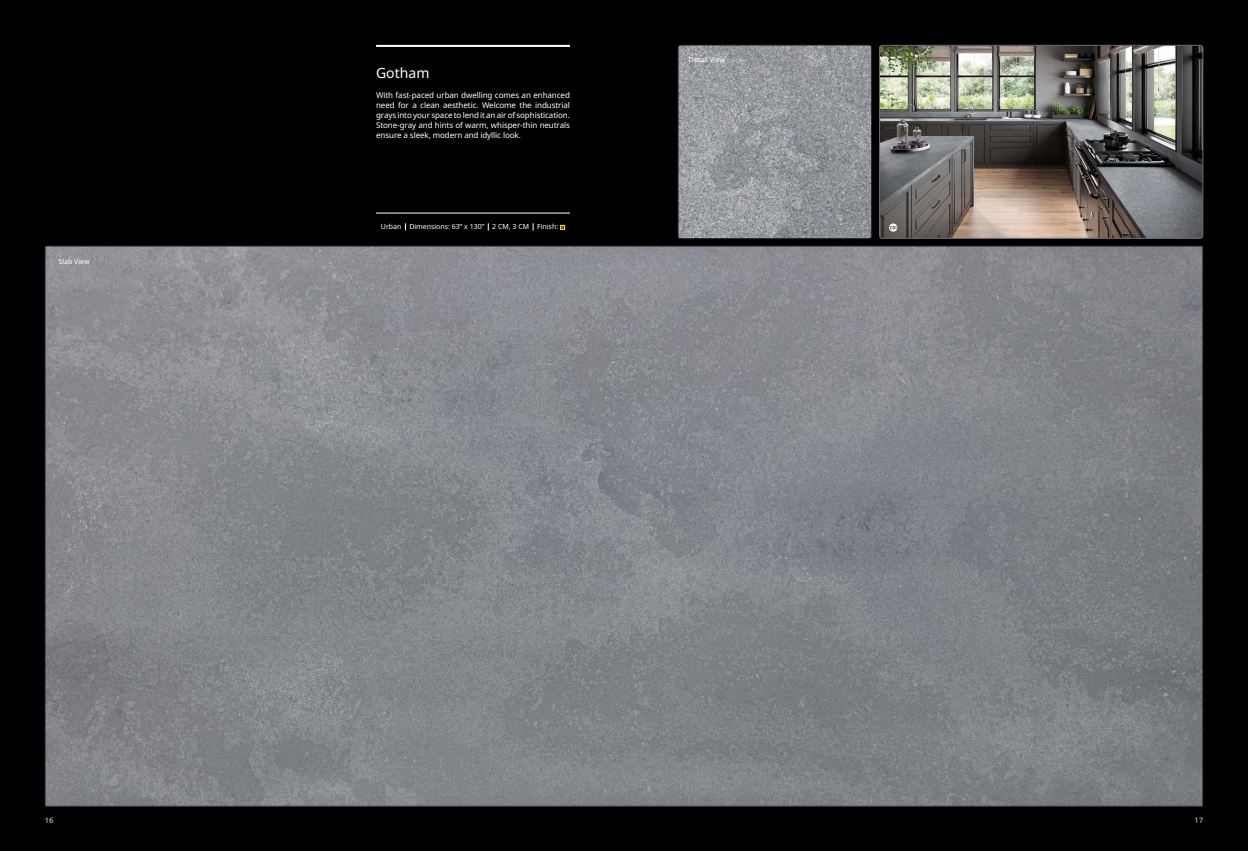
<style>
.page{position:relative;width:1248px;height:851px;background:#fff}
.page>*{position:absolute;margin:0;border:0;box-sizing:border-box;transform-origin:0 0}
.t1{font:14px "Noto Sans";color:#fff}
.t2{font:8px/10px "Noto Sans";letter-spacing:-.01em;color:#fff;text-align:justify}
.t3{font:7px "Noto Sans";color:#fff}
.t4{font:7px "LG Sm Haotf R";color:#fff}
</style>
<div class="page">
<div style="left:0;top:0;width:1247px;height:850px;background:#000002"></div>
<img style="left:47px;top:248px;width:1153px;height:556px">
<hr style="left:376px;top:45px;width:194px;height:2px;background:#fff">
<svg style="left:560px;top:225px;width:5px;height:5px"></svg>
<hr style="left:376px;top:213px;width:194px;height:1px;background:#fff">
<img style="left:679px;top:45px;width:192px;height:192px">
<div style="left:677px;top:45px;width:194px;height:194px;border:1px solid #231f20;border-radius:3px"></div>
<img style="left:879px;top:45px;width:323px;height:193px">
<div style="left:879px;top:45px;width:323px;height:193px;border:1px solid #6c6d70;border-radius:3px"></div>
<svg style="left:889px;top:223px;width:8px;height:9px"></svg>
<svg style="left:890px;top:226px;width:6px;height:3px"></svg>
<p class="t3" style="left:58px;top:257px;width:33px">Slab View</p>
<p class="t1" style="left:376px;top:63px;width:55px">Gotham</p>
<p class="t2" style="left:376px;top:90px;width:195px">With fast-paced urban dwelling comes an enhanced need for a clean aesthetic. Welcome the industrial grays into your space to lend it an air of sophistication.<br>Stone-gray and hints of warm, whisper-thin neutrals ensure a sleek, modern and idyllic look.</p>
<p class="t3" style="left:381px;top:222px;width:179px">Urban Dimensions: 63” x 130” 2 CM, 3 CM Finish:</p>
<p class="t3" style="left:688px;top:54px;width:38px">Detail View</p>
<p class="t4" style="left:45px;top:817px;width:10px">16</p>
<p class="t4" style="left:1194px;top:817px;width:10px">17</p>
</div>
